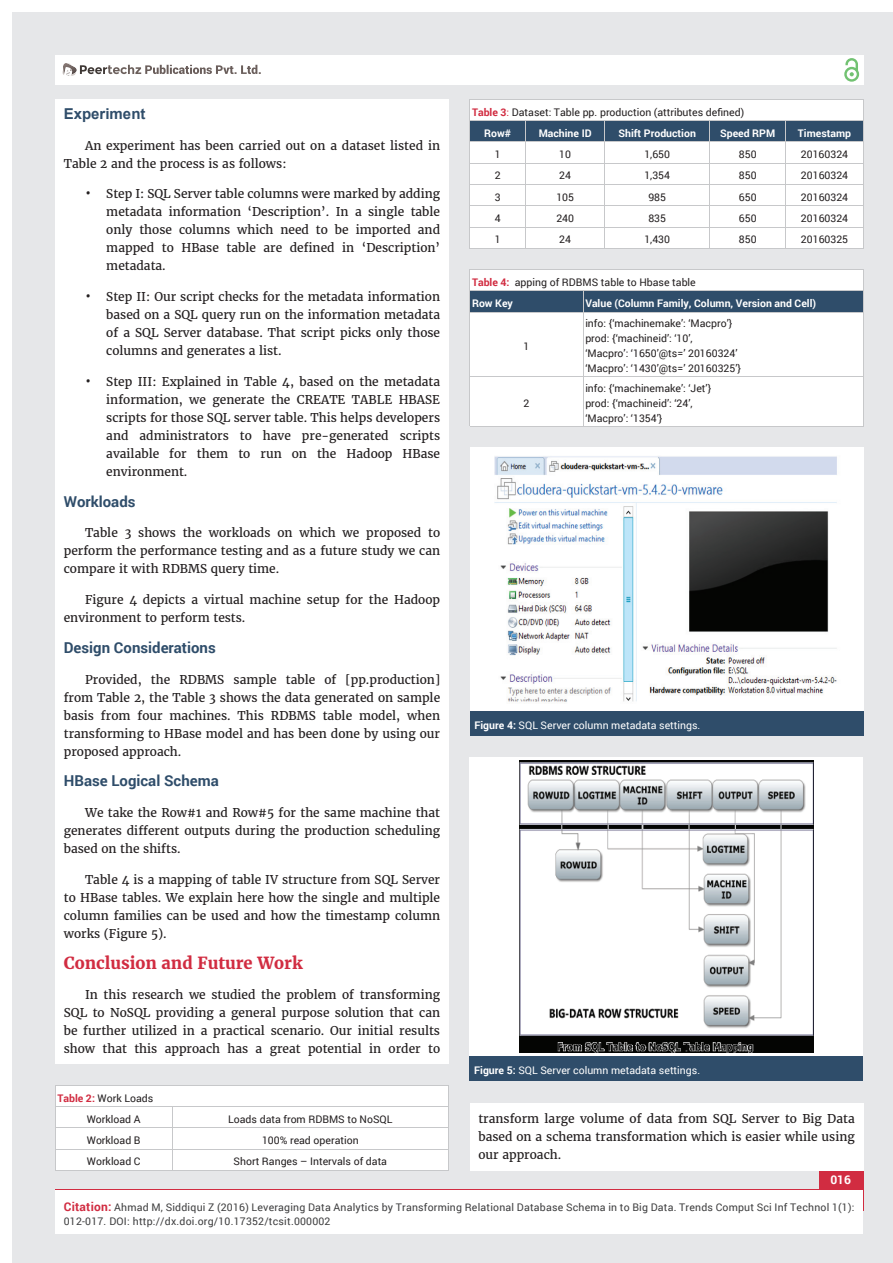
<style>
.page{position:relative;width:893px;height:1263px;background:#fff}
.page>*{position:absolute;margin:0;border:0;box-sizing:border-box;transform-origin:0 0}
.t1{font:700 16.5px "Merriweather";color:#d12c41}
.t2{font:700 15px "Roboto";color:#2f4d6a}
.t3{font:700 15px "Arial";color:#2f4d6a}
.t4{font:12px/18px "Merriweather";color:#231f20;text-align:justify}
.t5{font:700 12px "Roboto";color:#fff}
.t6{font:10.5px/15px "Roboto";color:#231f20}
.t7{font:10.5px/13.5px "Roboto";letter-spacing:.02em;color:#3e3e3f}
.t8{font:700 10.5px "Roboto";color:#fff}
.t9{font:10.5px "Roboto";color:#fff}
.s1{font-size:15px}
.s2{font-weight:700;color:#d12c41}
.s3{color:#d12c41}
.s4{font-weight:700;color:#fff}
.s5{font-weight:700}
.s6{font-weight:700;font-size:12px;color:#d12c41}
</style>
<div class="page">
<div style="left:13px;top:13px;width:880px;height:1250px;background:#e6e7e9"></div>
<div style="left:55px;top:55px;width:808px;height:29px;background:#fff"></div>
<div style="left:844px;top:67px;width:15px;height:15px;border:2px solid #72c272;border-radius:50%"></div>
<svg style="left:844px;top:58px;width:15px;height:18px"></svg>
<hr style="left:55px;top:1189px;width:808px;height:2px;background:#d12c41">
<div style="left:819px;top:1168px;width:44px;height:43px;background:#d12c41"></div>
<div style="left:55px;top:1190px;width:808px;height:43px;background:#fff"></div>
<svg style="left:62px;top:63px;width:199px;height:13px"></svg>
<div style="left:55px;top:99px;width:394px;height:965px;background:#fff"></div>
<div style="left:470px;top:1103px;width:393px;height:68px;background:#fff"></div>
<svg style="left:470px;top:100px;width:393px;height:148px;background:#e0e4e8"></svg>
<hr style="left:470px;top:248px;width:393px;height:1px;background:#c7c8ca">
<div style="left:471px;top:312px;width:392px;height:114px;background:#fff"></div>
<svg style="left:470px;top:270px;width:393px;height:42px;background:#95a4b3"></svg>
<hr style="left:470px;top:312px;width:1px;height:65px;background:#c7c8ca">
<hr style="left:470px;top:377px;width:1px;height:49px;background:#c7c8ca">
<div style="left:470px;top:447px;width:393px;height:264px;background:#fff"></div>
<div style="left:470px;top:711px;width:393px;height:24px;background:#2f4d6a"></div>
<img style="left:494px;top:456px;width:343px;height:246px">
<div style="left:55px;top:1085px;width:394px;height:85px;background:#fff"></div>
<hr style="left:55px;top:1170px;width:394px;height:1px;background:#c7c8ca">
<div style="left:470px;top:757px;width:393px;height:300px;background:#fff"></div>
<div style="left:470px;top:1057px;width:393px;height:24px;background:#2f4d6a"></div>
<img style="left:520px;top:761px;width:293px;height:291px">
<p class="t3" style="left:64px;top:105px;width:83px">Experiment</p>
<p class="t4" style="left:64px;top:136px;width:378px;text-indent:21px">An experiment has been carried out on a dataset listed in<br>Table 2 and the process is as follows:</p>
<p class="t4" style="left:106px;top:185px;width:335px;text-indent:-21px"><span class="s1">•</span> Step I: SQL Server table columns were marked by adding metadata information ‘Description’. In a single table only those columns which need to be imported and mapped to HBase table are defined in ‘Description’ metadata.</p>
<p class="t4" style="left:106px;top:288px;width:335px;text-indent:-21px"><span class="s1">•</span> Step II: Our script checks for the metadata information based on a SQL query run on the information metadata of a SQL Server database. That script picks only those columns and generates a list.</p>
<p class="t4" style="left:106px;top:373px;width:335px;text-indent:-21px"><span class="s1">•</span> Step III: Explained in Table 4, based on the metadata information, we generate the CREATE TABLE HBASE scripts for those SQL server table. This helps developers and administrators to have pre-generated scripts available for them to run on the Hadoop HBase environment.</p>
<p class="t2" style="left:64px;top:491px;width:73px">Workloads</p>
<p class="t4" style="left:64px;top:524px;width:378px;text-indent:21px">Table 3 shows the workloads on which we proposed to perform the performance testing and as a future study we can compare it with RDBMS query time.</p>
<p class="t4" style="left:64px;top:591px;width:378px;text-indent:21px">Figure 4 depicts a virtual machine setup for the Hadoop environment to perform tests.</p>
<p class="t2" style="left:64px;top:637px;width:154px">Design Considerations</p>
<p class="t4" style="left:64px;top:670px;width:378px;text-indent:21px">Provided, the RDBMS sample table of [pp.production] from Table 2, the Table 3 shows the data generated on sample basis from four machines. This RDBMS table model, when transforming to HBase model and has been done by using our proposed approach.</p>
<p class="t2" style="left:64px;top:771px;width:157px">HBase Logical Schema</p>
<p class="t4" style="left:64px;top:804px;width:378px;text-indent:21px">We take the Row#1 and Row#5 for the same machine that generates different outputs during the production scheduling based on the shifts.</p>
<p class="t4" style="left:64px;top:871px;width:378px;text-indent:21px">Table 4 is a mapping of table IV structure from SQL Server to HBase tables. We explain here how the single and multiple column families can be used and how the timestamp column works (Figure 5).</p>
<h1 class="t1" style="left:64px;top:952px;width:240px">Conclusion and Future Work</h1>
<p class="t4" style="left:64px;top:986px;width:378px;text-indent:21px">In this research we studied the problem of transforming SQL to NoSQL providing a general purpose solution that can be further utilized in a practical scenario. Our initial results show that this approach has a great potential in order to</p>
<p class="t6" style="left:87px;top:1087px;width:68px;line-height:21.3px;text-indent:-29px"><span class="s2">Table 2:</span> Work Loads<br>Workload A</p>
<p class="t6" style="left:228px;top:1111px;width:166px">Loads data from RDBMS to NoSQL</p>
<p class="t6" style="left:87px;top:1133px;width:55px">Workload B</p>
<p class="t6" style="left:262px;top:1133px;width:98px">100% read operation</p>
<p class="t6" style="left:87px;top:1154px;width:55px">Workload C</p>
<p class="t6" style="left:234px;top:1154px;width:155px">Short Ranges – Intervals of data</p>
<p class="t6" style="left:484px;top:101px;width:261px;line-height:21.3px;text-indent:-12px"><span class="s2">Table 3</span><span class="s3">:</span> Dataset: Table pp. production (attributes defined)<br><span class="s4">Row#</span></p>
<p class="t8" style="left:539px;top:126px;width:55px">Machine ID</p>
<p class="t8" style="left:618px;top:126px;width:79px">Shift Production</p>
<p class="t8" style="left:720px;top:126px;width:57px">Speed RPM</p>
<p class="t8" style="left:798px;top:126px;width:55px">Timestamp</p>
<p class="t6" style="left:495px;top:147px;width:7px">1</p>
<p class="t6" style="left:559px;top:147px;width:13px">10</p>
<p class="t6" style="left:644px;top:147px;width:27px">1,650</p>
<p class="t6" style="left:739px;top:147px;width:19px">850</p>
<p class="t6" style="left:801px;top:147px;width:49px">20160324</p>
<p class="t6" style="left:495px;top:168px;width:7px">2</p>
<p class="t6" style="left:559px;top:168px;width:13px">24</p>
<p class="t6" style="left:644px;top:168px;width:27px">1,354</p>
<p class="t6" style="left:739px;top:168px;width:19px">850</p>
<p class="t6" style="left:801px;top:168px;width:49px">20160324</p>
<p class="t6" style="left:495px;top:189px;width:7px">3</p>
<p class="t6" style="left:556px;top:189px;width:19px">105</p>
<p class="t6" style="left:648px;top:189px;width:19px">985</p>
<p class="t6" style="left:739px;top:189px;width:19px">650</p>
<p class="t6" style="left:801px;top:189px;width:49px">20160324</p>
<p class="t6" style="left:495px;top:210px;width:7px">4</p>
<p class="t6" style="left:556px;top:210px;width:19px">240</p>
<p class="t6" style="left:648px;top:210px;width:19px">835</p>
<p class="t6" style="left:739px;top:210px;width:19px">650</p>
<p class="t6" style="left:801px;top:210px;width:49px">20160324</p>
<p class="t6" style="left:495px;top:232px;width:7px">1</p>
<p class="t6" style="left:559px;top:232px;width:13px">24</p>
<p class="t6" style="left:644px;top:232px;width:27px">1,430</p>
<p class="t6" style="left:739px;top:232px;width:19px">850</p>
<p class="t6" style="left:801px;top:232px;width:49px">20160325</p>
<p class="t6" style="left:472px;top:271px;width:225px;line-height:21.3px"><span class="s2">Table 4:</span> apping of RDBMS table to Hbase table<br><span class="s4">Row Key</span></p>
<p class="t8" style="left:585px;top:296px;width:232px">Value (Column Family, Column, Version and Cell)</p>
<p class="t6" style="left:524px;top:338px;width:7px">1</p>
<p class="t6" style="left:524px;top:395px;width:7px">2</p>
<p class="t6" style="left:585px;top:316px;width:157px">info: {‘machinemake’: ‘Macpro’} prod: {‘machineid’: ‘10’,<br>‘Macpro’: ‘1650’@ts=’ 20160324’ ‘Macpro’: ‘1430’@ts=’ 20160325’}</p>
<p class="t6" style="left:585px;top:380px;width:127px">info: {‘machinemake’: ‘Jet’} prod: {‘machineid’: ‘24’, ‘Macpro’: ‘1354’}</p>
<p class="t9" style="left:474px;top:718px;width:227px"><span class="s5">Figure 4:</span> SQL Server column metadata settings.</p>
<p class="t9" style="left:474px;top:1063px;width:227px"><span class="s5">Figure 5:</span> SQL Server column metadata settings.</p>
<p class="t4" style="left:478px;top:1110px;width:378px">transform large volume of data from SQL Server to Big Data based on a schema transformation which is easier while using our approach.</p>
<p class="t5" style="left:830px;top:1172px;width:22px">016</p>
<p class="t7" style="left:64px;top:1200px;width:792px"><span class="s6">Citation:</span> Ahmad M, Siddiqui Z (2016) Leveraging Data Analytics by Transforming Relational Database Schema in to Big Data. Trends Comput Sci Inf Technol 1(1):<br>012-017. DOI: http://dx.doi.org/10.17352/tcsit.000002</p>
</div>
